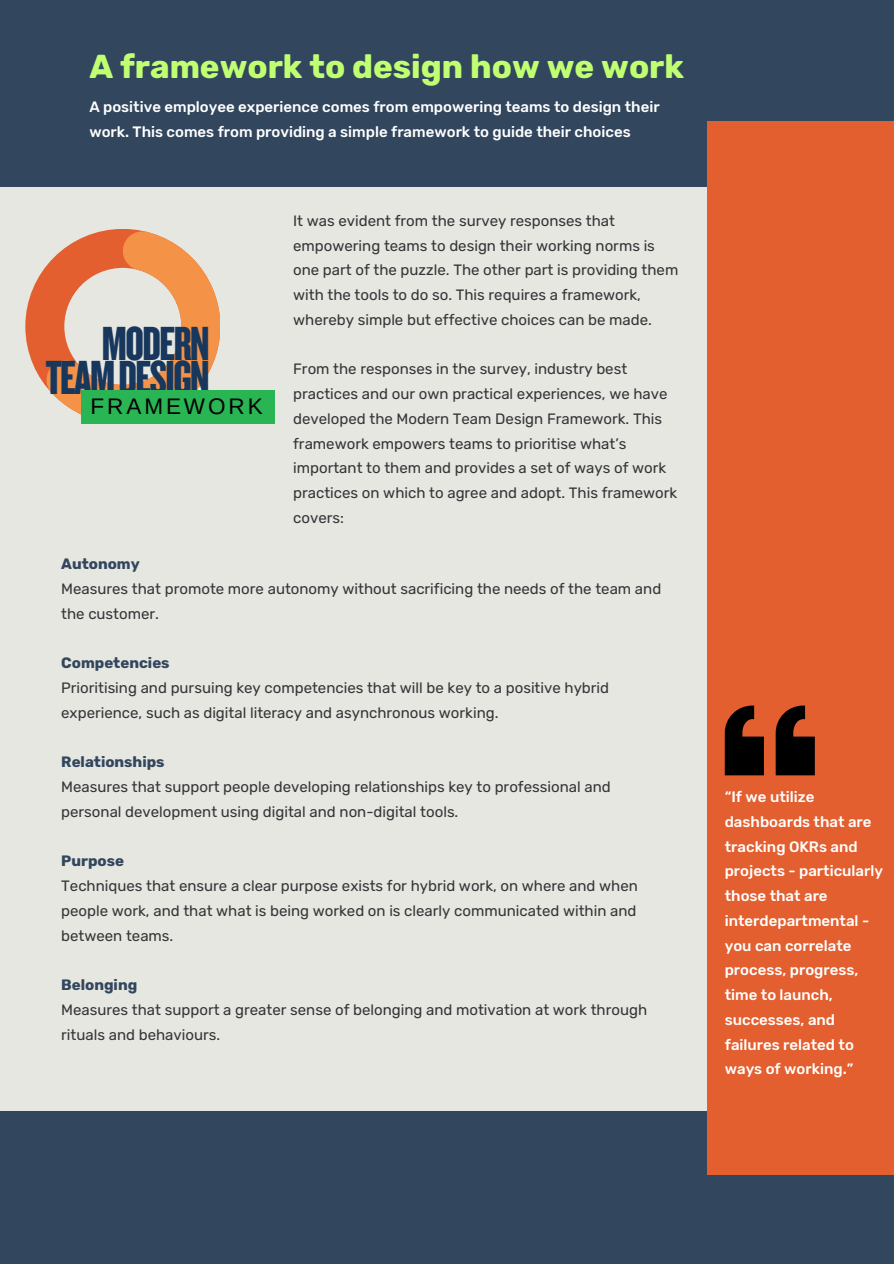
<style>
.page{position:relative;width:894px;height:1264px;background:#fff}
.page>*{position:absolute;margin:0;border:0;box-sizing:border-box;transform-origin:0 0}
.t1{font:49.8px "Knockout 68";letter-spacing:-.03em;color:#18375d}
.t2{font:700 33px "Rubik";color:#c1ff72}
.t3{font:22.5px "Arimo";letter-spacing:.13em;color:#000}
.t4{font:15px/24.8px "Rubik";color:#353537}
.t5{font:500 15px/24.8px "Rubik";color:#fff}
.t6{font:700 15px "Rubik";color:#32465e}
</style>
<div class="page">
<div style="left:0;top:0;width:893px;height:1263px;background:#32465e"></div>
<div style="left:0;top:187px;width:715px;height:923px;background:#e6e7e1"></div>
<div style="left:707px;top:121px;width:186px;height:1053px;background:#e35f2f"></div>
<svg style="left:724px;top:705px;width:90px;height:70px"></svg>
<svg style="left:25px;top:229px;width:195px;height:186px"></svg>
<div style="left:81px;top:390px;width:194px;height:34px;background:#29b554"></div>
<p class="t2" style="left:89px;top:47px;width:596px">A framework to design how we work</p>
<p class="t5" style="left:89px;top:94px;width:571px">A positive employee experience comes from empowering teams to design their work. This comes from providing a simple framework to guide their choices</p>
<p class="t1" style="left:102px;top:312px;width:109px">MODERN</p>
<p class="t1" style="left:46px;top:346px;width:165px">TEAMDESIGN</p>
<p class="t3" style="left:90px;top:393px;width:174px">FRAMEWORK</p>
<p class="t4" style="left:293px;top:208px;width:386px">It was evident from the survey responses that empowering teams to design their working norms is one part of the puzzle. The other part is providing them with the tools to do so. This requires a framework, whereby simple but effective choices can be made.</p>
<p class="t4" style="left:293px;top:357px;width:385px">From the responses in the survey, industry best practices and our own practical experiences, we have developed the Modern Team Design Framework. This framework empowers teams to prioritise what’s important to them and provides a set of ways of work practices on which to agree and adopt. This framework covers:</p>
<h2 class="t6" style="left:61px;top:555px;width:80px">Autonomy</h2>
<h4 class="t4" style="left:61px;top:576px;width:601px">Measures that promote more autonomy without sacrificing the needs of the team and the customer.</h4>
<p class="t6" style="left:61px;top:654px;width:110px">Competencies</p>
<h4 class="t4" style="left:61px;top:675px;width:549px">Prioritising and pursuing key competencies that will be key to a positive hybrid experience, such as digital literacy and asynchronous working.</h4>
<p class="t6" style="left:61px;top:753px;width:105px">Relationships</p>
<p class="t4" style="left:61px;top:774px;width:550px">Measures that support people developing relationships key to professional and personal development using digital and non-digital tools.</p>
<p class="t6" style="left:61px;top:852px;width:64px">Purpose</p>
<h1 class="t4" style="left:61px;top:873px;width:578px;text-align:justify">Techniques that ensure a clear purpose exists for hybrid work, on where and when people work, and that what is being worked on is clearly communicated within and between teams.</h1>
<p class="t6" style="left:61px;top:976px;width:77px">Belonging</p>
<p class="t4" style="left:61px;top:997px;width:587px">Measures that support a greater sense of belonging and motivation at work through rituals and behaviours.</p>
<p class="t5" style="left:724px;top:784px;width:160px">“If we utilize dashboards that are tracking OKRs and projects - particularly those that are interdepartmental - you can correlate process, progress, time to launch, successes, and failures related to ways of working.”</p>
</div>
